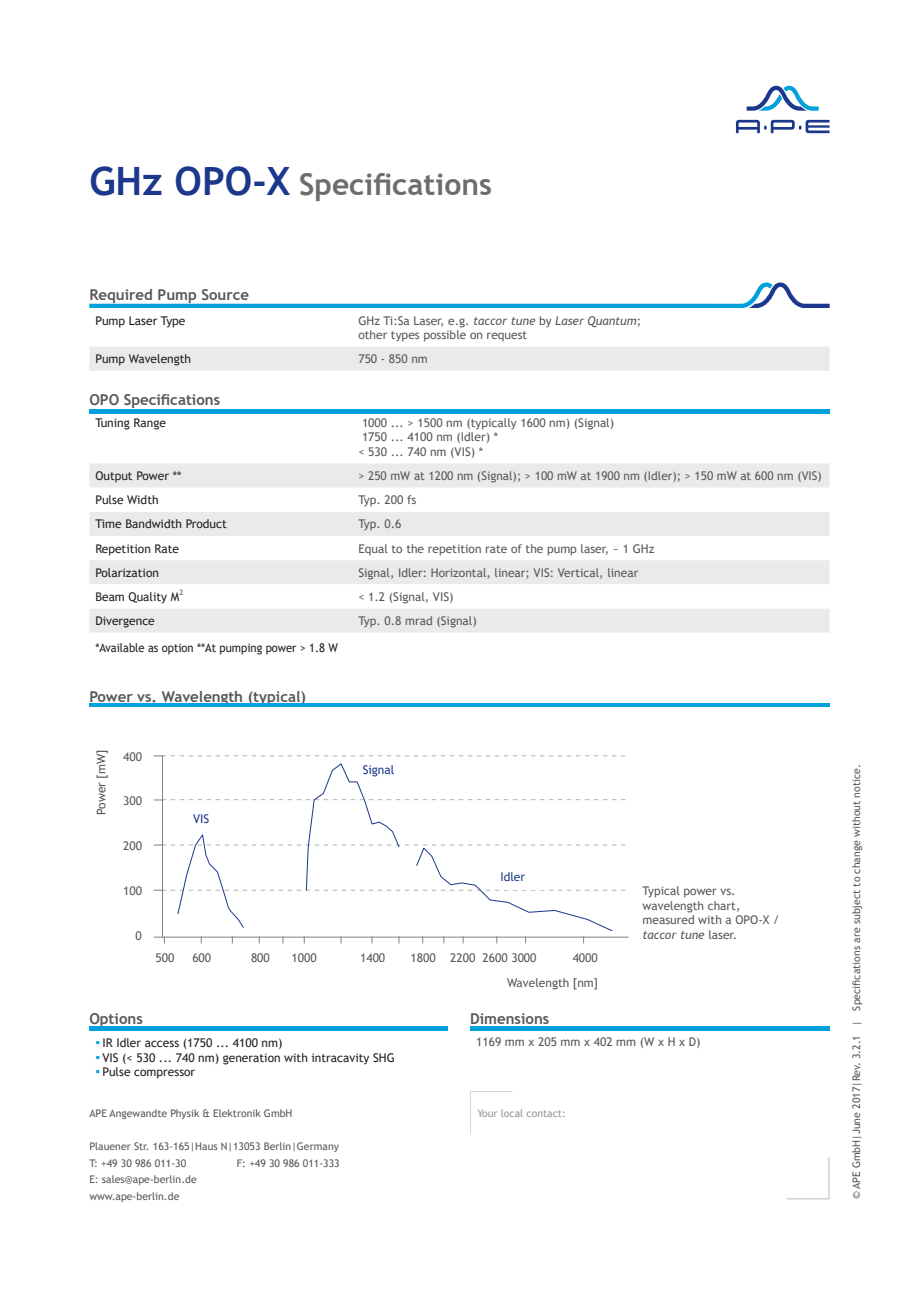
<style>
.page{position:relative;width:919px;height:1289px;background:#fff}
.page>*{position:absolute;margin:0;border:0;box-sizing:border-box;transform-origin:0 0}
.t1{font:700 30px "Trebuchet MS";color:#6c6d70}
.t2{font:700 15px "Trebuchet MS";color:#57585a}
.t3{font:12px/14.4px "Trebuchet MS";color:#57585a}
.t4{font:12px "Trebuchet MS";color:#231f20}
.t5{font:12px "Trebuchet MS";color:#231f20;scale:.93 1}
.t6{font:12px "Trebuchet MS";color:#1b388c}
.t7{font:12px "Trebuchet MS";color:#253f8e}
.t8{font:10.5px/16.5px "Trebuchet MS";color:#57585a}
.t9{font:10.5px "Trebuchet MS";color:#939598}
.t10{font:7.5px "Trebuchet MS";color:#57585a}
.s1{font-size:39px;color:#1b388c}
.s2{font-style:italic}
.s3{font-size:13.5px;color:#00a1dd}
</style>
<div class="page">
<svg style="left:735px;top:120px;width:94px;height:13px"></svg>
<svg style="left:746px;top:86px;width:72px;height:25px"></svg>
<div style="left:89px;top:347px;width:740px;height:24px;background:#e9eaeb"></div>
<div style="left:89px;top:463px;width:740px;height:24px;background:#e9eaeb"></div>
<svg style="left:89px;top:487px;width:740px;height:146px"></svg>
<hr style="left:89px;top:409px;width:740px;height:4px;background:#00a1dd">
<svg style="left:89px;top:282px;width:740px;height:26px"></svg>
<hr style="left:89px;top:703px;width:740px;height:4px;background:#00a1dd">
<svg style="left:89px;top:1030px;width:739px;height:1px"></svg>
<div style="left:470px;top:1091px;width:42px;height:42px;border:2px solid #d1d2d4"></div>
<div style="left:787px;top:1156px;width:42px;height:43px;border:2px solid #d1d2d4"></div>
<div style="left:471px;top:1092px;width:357px;height:105px;background:#fff"></div>
<hr style="left:89px;top:1026px;width:740px;height:4px;background:#00a1dd">
<div style="left:449px;top:1019px;width:21px;height:17px;background:#fff"></div>
<hr style="left:162px;top:756px;width:1px;height:181px;background:#808285">
<svg style="left:154px;top:755px;width:471px;height:1px"></svg>
<svg style="left:154px;top:799px;width:471px;height:1px"></svg>
<svg style="left:154px;top:844px;width:471px;height:1px"></svg>
<svg style="left:154px;top:889px;width:471px;height:2px"></svg>
<hr style="left:162px;top:936px;width:466px;height:1px;background:#808285">
<svg style="left:154px;top:936px;width:11px;height:7px"></svg>
<svg style="left:177px;top:763px;width:436px;height:169px"></svg>
<div style="left:193px;top:814px;width:21px;height:9px;background:#fff"></div>
<div style="left:362px;top:765px;width:45px;height:17px;background:#fff"></div>
<div style="left:500px;top:872px;width:44px;height:17px;background:#fff"></div>
<h1 class="t1" style="left:89px;top:165px;width:404px"><span class="s1">GHz OPO-X</span> Specifications</h1>
<p class="t2" style="left:89px;top:285px;width:161px">Required Pump Source</p>
<p class="t4" style="left:95px;top:313px;width:92px">Pump Laser Type</p>
<p class="t3" style="left:358px;top:313px;width:284px">GHz Ti:Sa Laser, e.g. <span class="s2">taccor tune</span> by <span class="s2">Laser Quantum</span>; other types possible on request</p>
<p class="t4" style="left:95px;top:351px;width:97px">Pump Wavelength</p>
<p class="t3" style="left:358px;top:351px;width:71px">750 - 850 nm</p>
<p class="t2" style="left:89px;top:391px;width:132px">OPO Specifications</p>
<p class="t4" style="left:95px;top:415px;width:72px">Tuning Range</p>
<p class="t3" style="left:362px;top:415px;width:254px">1000 ... &gt; 1500 nm (typically 1600 nm) (Signal)</p>
<p class="t3" style="left:362px;top:430px;width:138px">1750 ... 4100 nm (Idler) *</p>
<p class="t3" style="left:358px;top:444px;width:126px">&lt; 530 ... 740 nm (VIS) *</p>
<p class="t4" style="left:95px;top:468px;width:88px">Output Power **</p>
<p class="t3" style="left:358px;top:468px;width:464px">&gt; 250 mW at 1200 nm (Signal); &gt; 100 mW at 1900 nm (Idler); &gt; 150 mW at 600 nm (VIS)</p>
<p class="t4" style="left:95px;top:492px;width:65px">Pulse Width</p>
<p class="t3" style="left:358px;top:492px;width:59px">Typ. 200 fs</p>
<p class="t4" style="left:95px;top:516px;width:133px">Time Bandwidth Product</p>
<p class="t3" style="left:358px;top:517px;width:45px">Typ. 0.6</p>
<p class="t4" style="left:95px;top:540px;width:85px">Repetition Rate</p>
<p class="t3" style="left:358px;top:541px;width:297px">Equal to the repetition rate of the pump laser, ~ 1 GHz</p>
<p class="t4" style="left:95px;top:565px;width:65px">Polarization</p>
<p class="t3" style="left:358px;top:565px;width:281px">Signal, Idler: Horizontal, linear; VIS: Vertical, linear</p>
<p class="t4" style="left:95px;top:589px;width:85px">Beam Quality M</p>
<p class="t10" style="left:179px;top:587px;width:5px">2</p>
<p class="t3" style="left:358px;top:589px;width:97px">&lt; 1.2 (Signal, VIS)</p>
<p class="t4" style="left:95px;top:613px;width:61px">Divergence</p>
<p class="t3" style="left:358px;top:613px;width:120px">Typ. 0.8 mrad (Signal)</p>
<p class="t5" style="left:95px;top:640px;width:262px">*Available as option **At pumping power &gt; 1.8 W</p>
<p class="t2" style="left:89px;top:687px;width:218px">Power vs. Wavelength (typical)</p>
<p class="t3" style="left:94px;top:815px;width:67px;rotate:-90deg">Power [mW]</p>
<p class="t3" style="left:123px;top:749px;width:20px">400</p>
<p class="t3" style="left:123px;top:793px;width:20px">300</p>
<p class="t3" style="left:123px;top:838px;width:20px">200</p>
<p class="t3" style="left:123px;top:883px;width:20px">100</p>
<p class="t3" style="left:136px;top:928px;width:8px">0</p>
<p class="t6" style="left:193px;top:811px;width:18px">VIS</p>
<p class="t6" style="left:362px;top:762px;width:33px">Signal</p>
<p class="t7" style="left:500px;top:869px;width:26px">Idler</p>
<p class="t3" style="left:155px;top:950px;width:20px">500</p>
<p class="t3" style="left:192px;top:950px;width:20px">600</p>
<p class="t3" style="left:251px;top:950px;width:20px">800</p>
<p class="t3" style="left:291px;top:950px;width:27px">1000</p>
<p class="t3" style="left:360px;top:950px;width:27px">1400</p>
<p class="t3" style="left:410px;top:950px;width:127px">1800 2200 2600 3000</p>
<p class="t3" style="left:572px;top:950px;width:27px">4000</p>
<p class="t3" style="left:507px;top:975px;width:93px">Wavelength [nm]</p>
<p class="t2" style="left:89px;top:1009px;width:55px">Options</p>
<p class="t2" style="left:470px;top:1009px;width:81px">Dimensions</p>
<p class="t3" style="left:642px;top:883px;width:138px">Typical power vs. wavelength chart, measured with a OPO-X / <span class="s2">taccor tune</span> laser.</p>
<p class="t4" style="left:95px;top:1035px;width:189px"><span class="s3">▪</span> IR Idler access (1750 ... 4100 nm)</p>
<p class="t4" style="left:95px;top:1049px;width:301px"><span class="s3">▪</span> VIS (&lt; 530 ... 740 nm) generation with intracavity SHG</p>
<p class="t4" style="left:95px;top:1064px;width:101px"><span class="s3">▪</span> Pulse compressor</p>
<p class="t8" style="left:89px;top:1104px;width:205px">APE Angewandte Physik &amp; Elektronik GmbH</p>
<p class="t8" style="left:89px;top:1137px;width:251px">Plauener Str. 163-165|Haus N|13053 Berlin|Germany<br>T: +49 30 986 011-30</p>
<p class="t8" style="left:237px;top:1154px;width:104px">F: +49 30 986 011-333</p>
<p class="t8" style="left:89px;top:1170px;width:109px">E: sales@ape-berlin.de www.ape-berlin.de</p>
<p class="t3" style="left:476px;top:1034px;width:226px">1169 mm x 205 mm x 402 mm (W x H x D)</p>
<p class="t9" style="left:477px;top:1106px;width:90px">Your local contact:</p>
<p class="t8" style="left:848px;top:1199px;width:436px;rotate:-90deg">© APE GmbH|June 2017|Rev. 3.2.1 | Specifications are subject to change without notice.</p>
</div>
